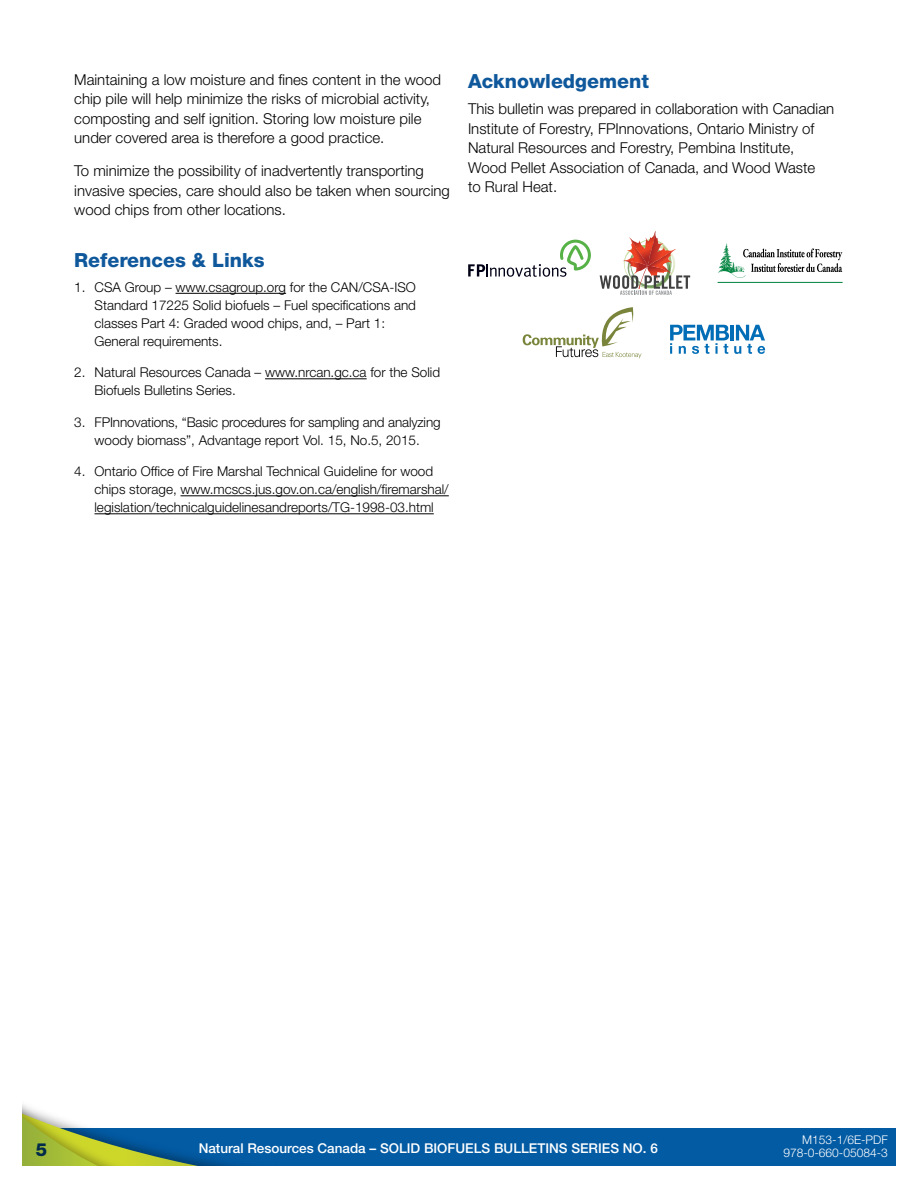
<style>
.page{position:relative;width:918px;height:1188px;background:#fff}
.page>*{position:absolute;margin:0;border:0;box-sizing:border-box;transform-origin:0 0}
.t1{font:800 19.5px "Helvetica Neue LT Std";color:#0f589c}
.t2{font:800 18px "Helvetica Neue LT Std";color:#002a4b}
.body{font:300 15px/19.5px "Helvetica Neue LT Std";color:#000}
.t3{font:300 13.5px/18px "Helvetica Neue LT Std";color:#000}
.t4{font:500 13.5px "Helvetica Neue LT Std";color:#fff}
.t5{font:300 12px/13.5px "Helvetica Neue LT Std";color:#fff;text-align:right}
</style>
<div class="page">
<div style="left:14px;top:1129px;width:904px;height:59px;background:#035ba4"></div>
<div style="left:896px;top:1084px;width:22px;height:104px;background:#fff"></div>
<svg style="left:22px;top:1104px;width:343px;height:62px"></svg>
<div style="left:0;top:1084px;width:22px;height:104px;background:#fff"></div>
<div style="left:0;top:1166px;width:918px;height:22px;background:#fff"></div>
<hr style="left:176px;top:293px;width:110px;height:1px;background:#000">
<hr style="left:265px;top:378px;width:102px;height:1px;background:#000">
<hr style="left:181px;top:495px;width:268px;height:1px;background:#000">
<hr style="left:94px;top:513px;width:340px;height:1px;background:#000">
<svg style="left:523px;top:307px;width:118px;height:51px"></svg>
<svg style="left:670px;top:325px;width:95px;height:29px"></svg>
<svg style="left:468px;top:240px;width:123px;height:37px"></svg>
<svg style="left:600px;top:231px;width:90px;height:64px"></svg>
<hr style="left:718px;top:282px;width:125px;height:1px;background:#00833e">
<svg style="left:718px;top:243px;width:124px;height:35px"></svg>
<p class="body" style="left:74px;top:70px;width:369px">Maintaining a low moisture and fines content in the wood chip pile will help minimize the risks of microbial activity, composting and self ignition. Storing low moisture pile under covered area is therefore a good practice.</p>
<p class="body" style="left:74px;top:161px;width:377px">To minimize the possibility of inadvertently transporting invasive species, care should also be taken when sourcing wood chips from other locations.</p>
<h2 class="t1" style="left:74px;top:249px;width:192px">References &amp; Links</h2>
<p class="t3" style="left:94px;top:278px;width:323px;text-indent:-20px">1. CSA Group – www.csagroup.org for the CAN/CSA-ISO Standard 17225 Solid biofuels – Fuel specifications and classes Part 4: Graded wood chips, and, – Part 1:<br>General requirements.</p>
<p class="t3" style="left:94px;top:363px;width:347px;text-indent:-20px">2. Natural Resources Canada – www.nrcan.gc.ca for the Solid<br>Biofuels Bulletins Series.</p>
<p class="t3" style="left:74px;top:413px;width:368px;text-align:center">3. FPInnovations, “Basic procedures for sampling and analyzing woody biomass”, Advantage report Vol. 15, No.5, 2015.</p>
<p class="t3" style="left:94px;top:462px;width:356px;text-indent:-20px">4. Ontario Office of Fire Marshal Technical Guideline for wood chips storage, www.mcscs.jus.gov.on.ca/english/firemarshal/ legislation/technicalguidelinesandreports/TG-1998-03.html</p>
<h2 class="t1" style="left:468px;top:70px;width:182px">Acknowledgement</h2>
<p class="body" style="left:468px;top:99px;width:368px">This bulletin was prepared in collaboration with Canadian Institute of Forestry, FPInnovations, Ontario Ministry of Natural Resources and Forestry, Pembina Institute, Wood Pellet Association of Canada, and Wood Waste<br>to Rural Heat.</p>
<p class="t2" style="left:36px;top:1139px;width:13px">5</p>
<p class="t4" style="left:199px;top:1140px;width:461px">Natural Resources Canada – SOLID BIOFUELS BULLETINS SERIES NO. 6</p>
<p class="t5" style="left:783px;top:1133px;width:106px">M153-1/6E-PDF<br>978-0-660-05084-3</p>
</div>
